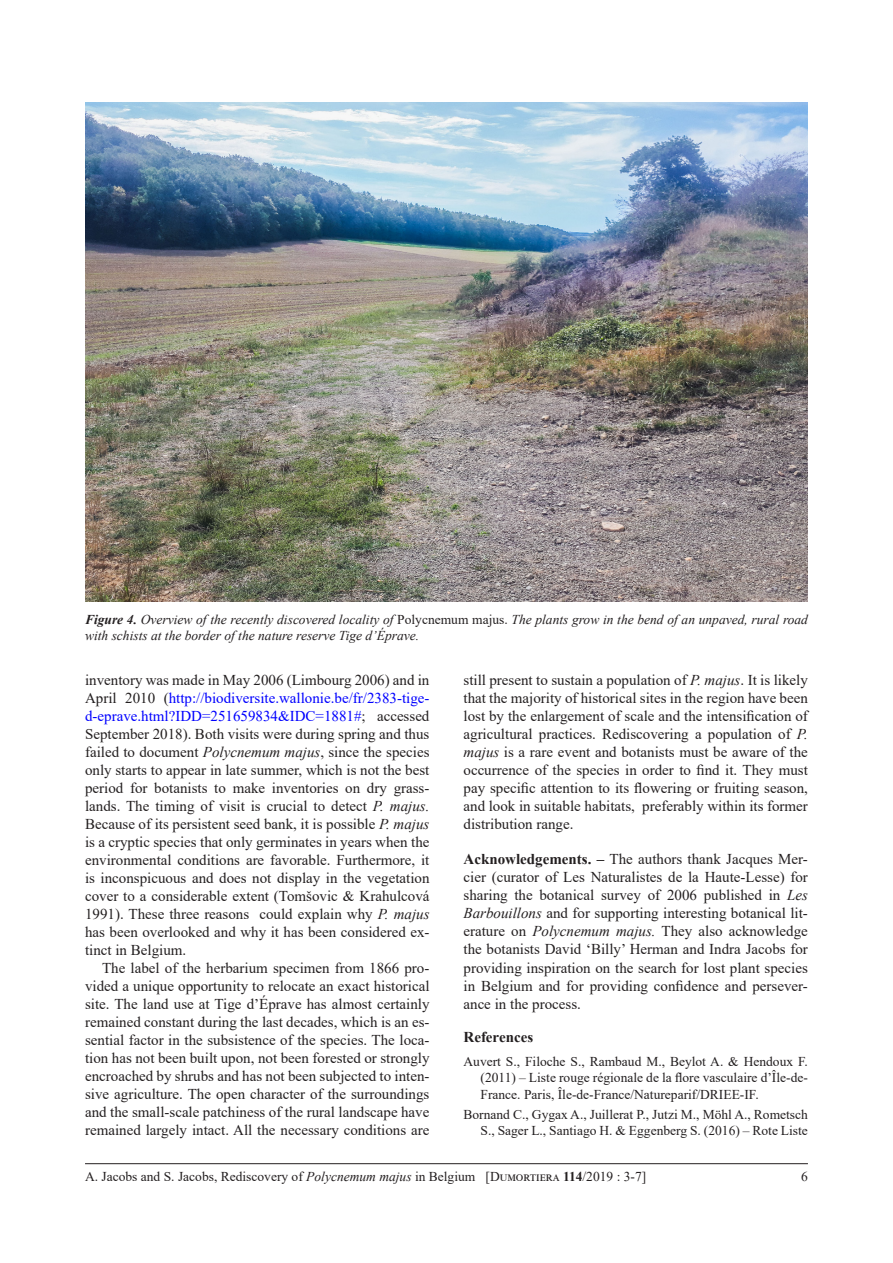
<style>
.page{position:relative;width:893px;height:1263px;background:#fff}
.page>*{position:absolute;margin:0;border:0;box-sizing:border-box;transform-origin:0 0}
.t1{font:15px/18px "Times New Roman";color:#231f20;text-align:justify}
.t2{font:700 15px "Times New Roman";color:#231f20}
.t3{font:13.5px/16.2px "Times New Roman";color:#231f20;text-align:justify}
.t4{font:italic 13.5px/16.2px "Times New Roman";color:#231f20}
.s1{font-weight:700}
.s2{font-style:normal}
.s3{color:#00f}
.s4{font-style:italic}
</style>
<div class="page">
<hr style="left:85px;top:1163px;width:723px;height:1px;background:#231f20">
<img style="left:85px;top:102px;width:723px;height:500px">
<p class="t4" style="left:85px;top:611px;width:724px"><span class="s1">Figure 4.</span> Overview of the recently discovered locality of <span class="s2">Polycnemum majus.</span> The plants grow in the bend of an unpaved, rural road with schists at the border of the nature reserve Tige d’Éprave.</p>
<p class="t1" style="left:85px;top:670px;width:346px">inventory was made in May 2006 (Limbourg 2006) and in April 2010 (<span class="s3">http://biodiversite.wallonie.be/fr/2383-tige&shy;d-eprave.html?IDD=251659834&amp;IDC=1881#</span>; accessed September 2018). Both visits were during spring and thus failed to document <span class="s4">Polycnemum majus</span>, since the species only starts to appear in late summer, which is not the best period for botanists to make inventories on dry grass&shy;lands. The timing of visit is crucial to detect <span class="s4">P. majus.<br></span>Because of its persistent seed bank, it is possible <span class="s4">P. majus </span>is a cryptic species that only germinates in years when the environmental conditions are favorable. Furthermore, it is inconspicuous and does not display in the vegetation cover to a considerable extent (Tomšovic &amp; Krahulcová 1991). These three reasons could explain why <span class="s4">P. majus </span>has been overlooked and why it has been considered ex&shy;tinct in Belgium.</p>
<p class="t1" style="left:85px;top:958px;width:346px;text-indent:17px">The label of the herbarium specimen from 1866 pro&shy;vided a unique opportunity to relocate an exact historical site. The land use at Tige d’Éprave has almost certainly remained constant during the last decades, which is an es&shy;sential factor in the subsistence of the species. The loca&shy;tion has not been built upon, not been forested or strongly encroached by shrubs and has not been subjected to inten&shy;sive agriculture. The open character of the surroundings and the small-scale patchiness of the rural landscape have remained largely intact. All the necessary conditions are</p>
<p class="t1" style="left:463px;top:670px;width:346px">still present to sustain a population of <span class="s4">P. majus</span>. It is likely that the majority of historical sites in the region have been lost by the enlargement of scale and the intensification of agricultural practices. Rediscovering a population of <span class="s4">P. majus</span> is a rare event and botanists must be aware of the occurrence of the species in order to find it. They must pay specific attention to its flowering or fruiting season, and look in suitable habitats, preferably within its former distribution range.</p>
<p class="t1" style="left:463px;top:850px;width:346px"><span class="s1">Acknowledgements. –</span> The authors thank Jacques Mer&shy;cier (curator of Les Naturalistes de la Haute-Lesse) for sharing the botanical survey of 2006 published in <span class="s4">Les Barbouillons</span> and for supporting interesting botanical lit&shy;erature on <span class="s4">Polycnemum majus.</span> They also acknowledge the botanists David ‘Billy’ Herman and Indra Jacobs for providing inspiration on the search for lost plant species in Belgium and for providing confidence and persever&shy;ance in the process.</p>
<p class="t2" style="left:463px;top:1026px;width:71px">References</p>
<p class="t3" style="left:480px;top:1053px;width:329px;text-indent:-17px">Auvert S., Filoche S., Rambaud M., Beylot A. &amp; Hendoux F. (2011) – Liste rouge régionale de la flore vasculaire d’Île-de-France. Paris, Île-de-France/Natureparif/DRIEE-IF.</p>
<p class="t3" style="left:463px;top:1106px;width:346px;text-align:right">Bornand C., Gygax A., Juillerat P., Jutzi M., Möhl A., Rometsch<br>S., Sager L., Santiago H. &amp; Eggenberg S. (2016) – Rote Liste</p>
<p class="t3" style="left:85px;top:1168px;width:563px">A. Jacobs and S. Jacobs, Rediscovery of <span class="s4">Polycnemum majus</span> in Belgium [Dumortiera <span class="s1">114</span>/2019 : 3-7]</p>
<p class="t3" style="left:801px;top:1168px;width:8px">6</p>
</div>
